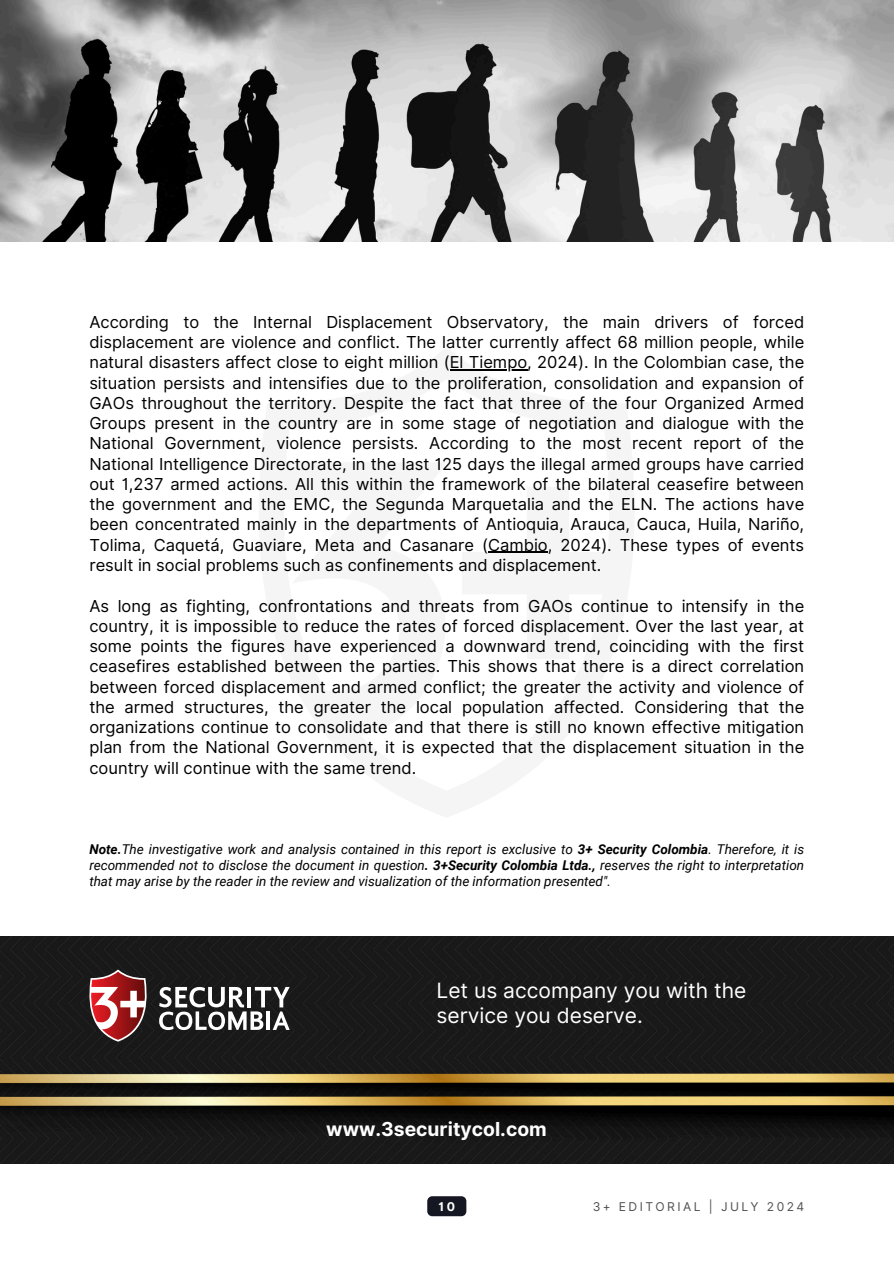
<style>
.page{position:relative;width:894px;height:1264px;background:#fff}
.page>*{position:absolute;margin:0;border:0;box-sizing:border-box;transform-origin:0 0}
.t1{font:21px/24.8px "Inter";color:#fff}
.t2{font:700 19.35px "Inter";color:#fff}
.t3{font:16.5px/20.2px "Inter";color:#000;text-align:justify}
.t4{font:italic 13.5px/15.8px "Roboto";color:#000;text-align:justify}
.t5{font:12.15px "Inter";letter-spacing:.2em;color:#515151}
.t6{font:700 12.15px "Inter";color:#fff}
.s1{font-weight:700}
</style>
<div class="page">
<hr style="left:449px;top:369px;width:78px;height:1px;background:#000">
<hr style="left:488px;top:552px;width:59px;height:1px;background:#000">
<img style="left:0;top:936px;width:893px;height:227px">
<svg style="left:159px;top:986px;width:130px;height:44px"></svg>
<svg style="left:89px;top:969px;width:59px;height:72px"></svg>
<img style="left:0;top:0;width:893px;height:242px">
<svg style="left:427px;top:1196px;width:39px;height:20px"></svg>
<h3 class="t3" style="left:89px;top:312px;width:716px">According to the Internal Displacement Observatory, the main drivers of forced displacement are violence and conflict. The latter currently affect 68 million people, while natural disasters affect close to eight million (El Tiempo, 2024). In the Colombian case, the</h3>
<h3 class="t3" style="left:89px;top:372px;width:716px">situation persists and intensifies due to the proliferation, consolidation and expansion of GAOs throughout the territory. Despite the fact that three of the four Organized Armed Groups present in the country are in some stage of negotiation and dialogue with the National Government, violence persists. According to the most recent report of the National Intelligence Directorate, in the last 125 days the illegal armed groups have carried out 1,237 armed actions. All this within the framework of the bilateral ceasefire between the government and the EMC, the Segunda Marquetalia and the ELN. The actions have been concentrated mainly in the departments of Antioquia, Arauca, Cauca, Huila, Nariño, Tolima, Caquetá, Guaviare, Meta and Casanare (Cambio, 2024). These types of events result in social problems such as confinements and displacement.</h3>
<h3 class="t3" style="left:89px;top:595px;width:716px">As long as fighting, confrontations and threats from GAOs continue to intensify in the country, it is impossible to reduce the rates of forced displacement. Over the last year, at some points the figures have experienced a downward trend, coinciding with the first</h3>
<p class="t3" style="left:89px;top:656px;width:716px">ceasefires established between the parties. This shows that there is a direct correlation between forced displacement and armed conflict; the greater the activity and violence of the armed structures, the greater the local population affected. Considering that the organizations continue to consolidate and that there is still no known effective mitigation plan from the National Government, it is expected that the displacement situation in the country will continue with the same trend.</p>
<h2 class="t4" style="left:89px;top:841px;width:716px"><span class="s1">Note.</span>The investigative work and analysis contained in this report is exclusive to <span class="s1">3+ Security Colombia</span>. Therefore, it is recommended not to disclose the document in question<span class="s1">. 3+Security Colombia Ltda.,</span> reserves the right to interpretation that may arise by the reader in the review and visualization of the information presented".</h2>
<h1 class="t1" style="left:436px;top:978px;width:311px">Let us accompany you with the service you deserve.</h1>
<p class="t2" style="left:326px;top:1117px;width:222px">www.3securitycol.com</p>
<h4 class="t6" style="left:438px;top:1199px;width:18px">10</h4>
<p class="t5" style="left:592px;top:1199px;width:213px">3+ EDITORIAL | JULY 2024</p>
</div>
